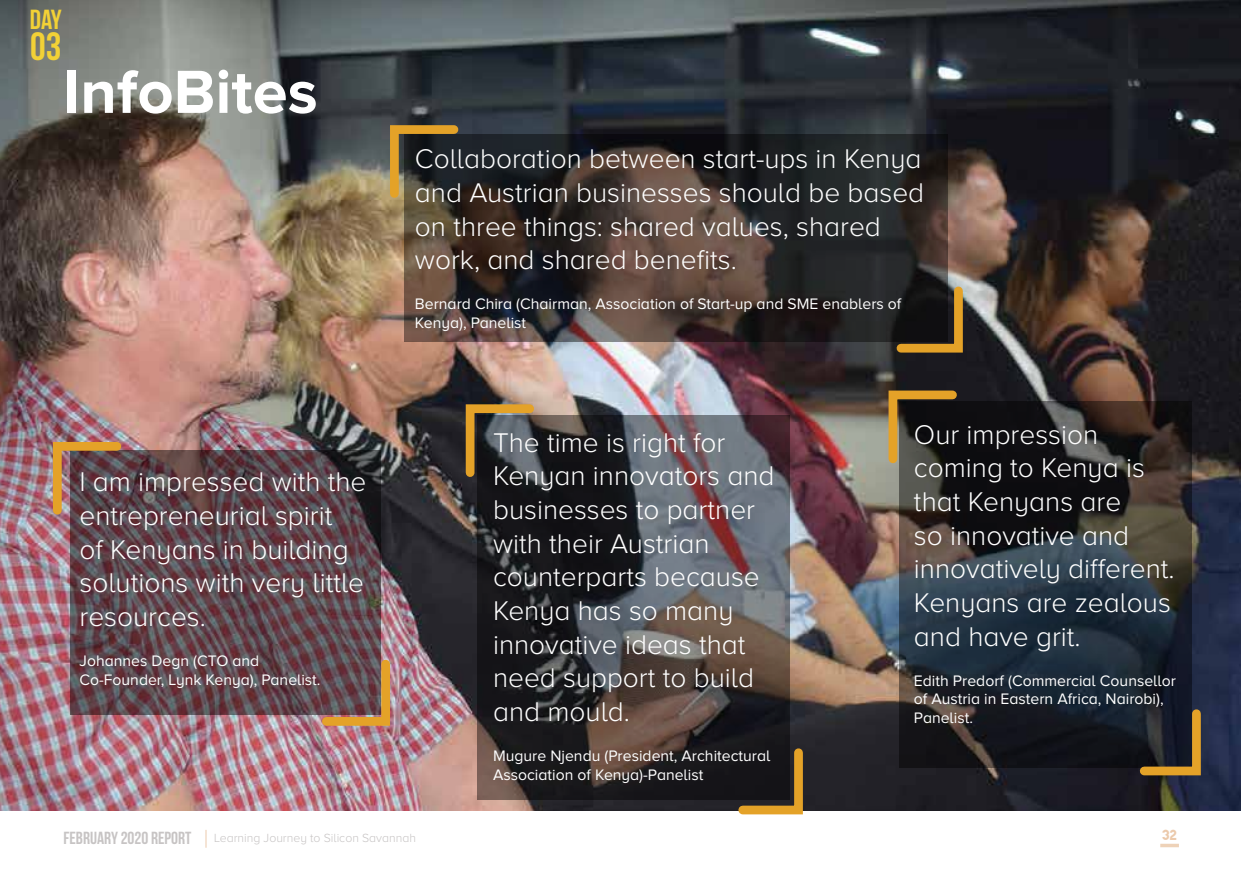
<style>
.page{position:relative;width:1241px;height:874px;background:#fff}
.page>*{position:absolute;margin:0;border:0;box-sizing:border-box;transform-origin:0 0}
.t1{font:700 63px "Proxima Nova A";color:#fff}
.t2{font:39.38px "Bebas Neue";color:#f2d136}
.t3{font:300 28px/33.6px "Proxima Nova A";color:#fff}
.t4{font:27.65px "Bebas Neue";color:#f2d136}
.t5{font:17.5px "Bebas Neue";color:#c7c4c4}
.t6{font:15.75px/18.9px "Proxima Nova A";color:#fff}
.t7{font:13.12px "Lemon Milk";color:#eccaac}
.t8{font:300 12.25px "Proxima Nova A";color:#c7c4c4}
</style>
<div class="page">
<hr style="left:1160px;top:843px;width:18px;height:3px;background:#eed2b8">
<svg style="left:205px;top:830px;width:1px;height:17px"></svg>
<img style="left:0;top:0;width:1240px;height:810px">
<svg style="left:477px;top:415px;width:312px;height:384px"></svg>
<svg style="left:405px;top:134px;width:542px;height:207px"></svg>
<svg style="left:899px;top:401px;width:292px;height:367px"></svg>
<svg style="left:70px;top:450px;width:310px;height:264px"></svg>
<svg style="left:461px;top:400px;width:77px;height:81px"></svg>
<svg style="left:734px;top:743px;width:73px;height:72px"></svg>
<svg style="left:884px;top:386px;width:77px;height:81px"></svg>
<svg style="left:1135px;top:704px;width:69px;height:75px"></svg>
<img style="left:49px;top:437px;width:77px;height:81px">
<img style="left:317px;top:655px;width:77px;height:74px">
<svg style="left:385px;top:121px;width:77px;height:81px"></svg>
<svg style="left:892px;top:282px;width:75px;height:75px"></svg>
<p class="t4" style="left:30px;top:4px;width:34px">DAY</p>
<h2 class="t2" style="left:30px;top:25px;width:33px">03</h2>
<h1 class="t1" style="left:63px;top:56px;width:256px">InfoBites</h1>
<p class="t3" style="left:79px;top:465px;width:288px">I am impressed with the entrepreneurial spirit<br>of Kenyans in building solutions with very little resources.</p>
<p class="t6" style="left:79px;top:650px;width:242px">Johannes Degn (CTO and<br>Co-Founder, Lynk Kenya), Panelist.</p>
<p class="t3" style="left:415px;top:142px;width:510px">Collaboration between start-ups in Kenya and Austrian businesses should be based on three things: shared values, shared work, and shared benefits.</p>
<p class="t6" style="left:415px;top:294px;width:488px">Bernard Chira (Chairman, Association of Start-up and SME enablers of<br>Kenya), Panelist</p>
<p class="t3" style="left:493px;top:425px;width:283px">The time is right for<br>Kenyan innovators and businesses to partner with their Austrian counterparts because<br>Kenya has so many innovative ideas that need support to build and mould.</p>
<p class="t6" style="left:493px;top:745px;width:279px">Mugure Njendu (President, Architectural<br>Association of Kenya)-Panelist</p>
<p class="t3" style="left:913px;top:417px;width:262px">Our impression coming to Kenya is that Kenyans are<br>so innovative and innovatively different.<br>Kenyans are zealous and have grit.</p>
<p class="t6" style="left:913px;top:670px;width:263px">Edith Predorf (Commercial Counsellor of Austria in Eastern Africa, Nairobi),<br>Panelist.</p>
<p class="t5" style="left:63px;top:828px;width:129px">FEBRUARY 2020 REPORT</p>
<p class="t8" style="left:214px;top:830px;width:203px">Learning Journey to Silicon Savannah</p>
<p class="t7" style="left:1162px;top:827px;width:16px">32</p>
</div>
